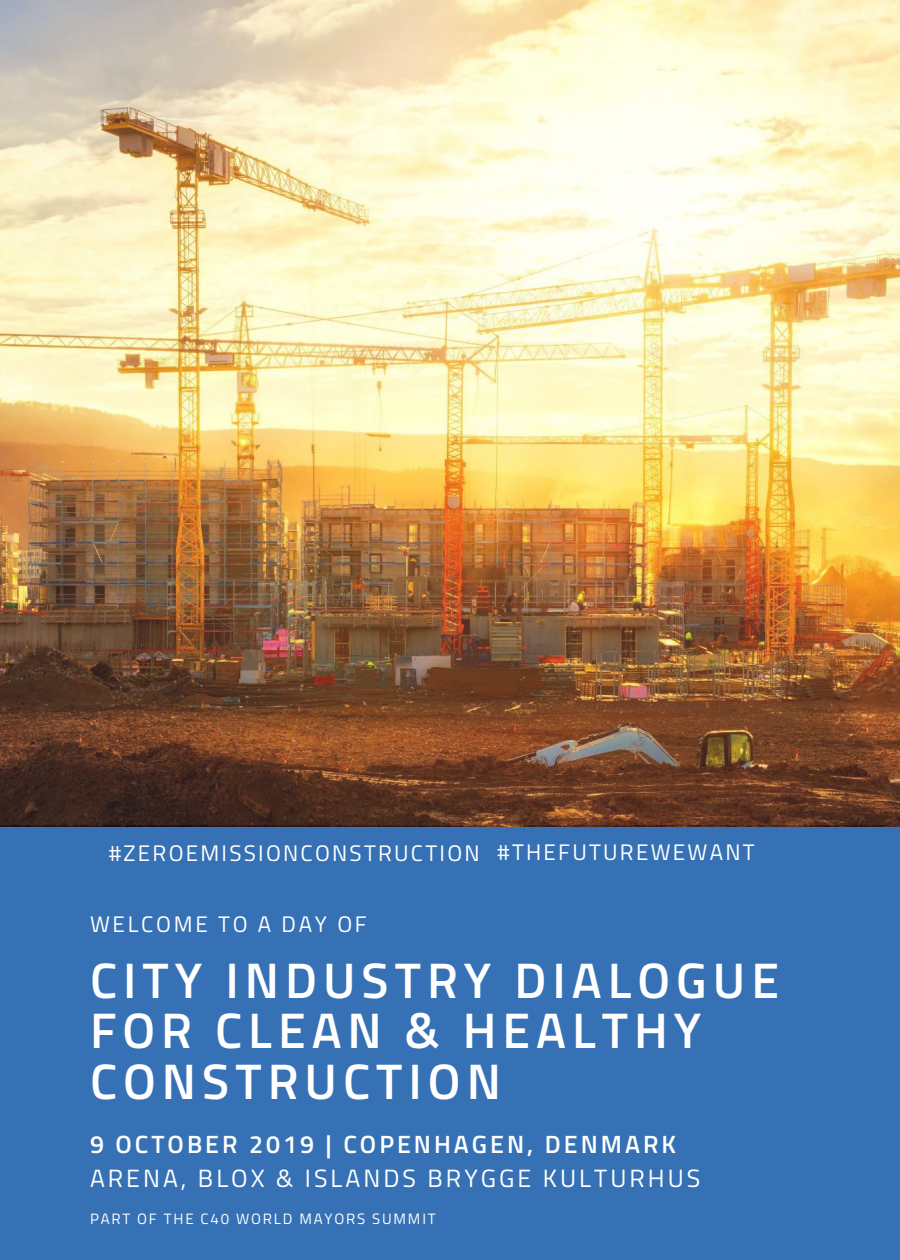
<style>
.page{position:relative;width:900px;height:1260px;background:#fff}
.page>*{position:absolute;margin:0;border:0;box-sizing:border-box;transform-origin:0 0}
.t1{font:600 50px/50.5px "Titillium Web";letter-spacing:.12em;color:#fff}
.t2{font:25px "Titillium Web";letter-spacing:.12em;color:#fff}
.t3{font:600 25px "Titillium Web";letter-spacing:.12em;color:#fff}
.t4{font:22.5px "Titillium Web";letter-spacing:.1em;color:#fff}
.t5{font:22.5px "Titillium Web";letter-spacing:.12em;color:#fff}
.t6{font:15px "Titillium Web";letter-spacing:.12em;color:#fff}
</style>
<div class="page">
<div style="left:0;top:826px;width:900px;height:434px;background:#3571b4"></div>
<img style="left:0;top:0;width:900px;height:827px">
<p class="t4" style="left:109px;top:835px;width:647px">#ZEROEMISSIONCONSTRUCTION #THEFUTUREWEWANT</p>
<p class="t5" style="left:90px;top:906px;width:278px">WELCOME TO A DAY OF</p>
<p class="t1" style="left:90px;top:954px;width:691px">CITY INDUSTRY DIALOGUE<br>FOR CLEAN &amp; HEALTHY<br>CONSTRUCTION</p>
<p class="t3" style="left:90px;top:1125px;width:588px">9 OCTOBER 2019 | COPENHAGEN, DENMARK</p>
<p class="t2" style="left:90px;top:1159px;width:612px">ARENA, BLOX &amp; ISLANDS BRYGGE KULTURHUS</p>
<p class="t6" style="left:90px;top:1207px;width:347px">PART OF THE C40 WORLD MAYORS SUMMIT</p>
</div>
